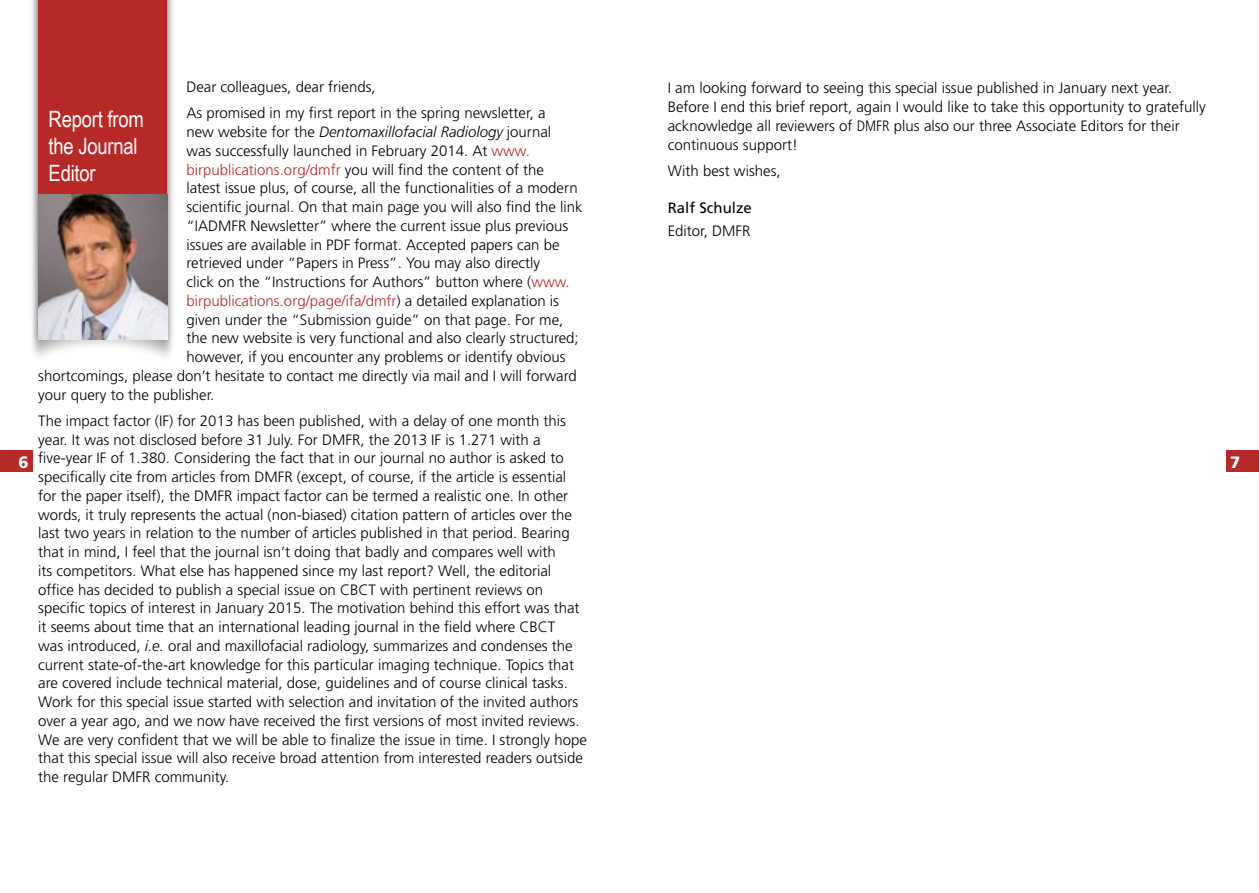
<style>
.page{position:relative;width:1259px;height:893px;background:#fff}
.page>*{position:absolute;margin:0;border:0;box-sizing:border-box;transform-origin:0 0}
.t1{font:22.5px/27px "Arial Narrow";letter-spacing:-.01em;color:#fff}
.t2{font:900 16.5px "Frutiger LT";color:#fff}
.t3{font:300 15px/18.8px "Frutiger LT";color:#000}
.t4{font:300 15px "Frutiger LT";color:#b62927}
.t5{font:italic 300 15px "Frutiger LT";color:#000}
.t6{font:15px "Frutiger LT";color:#000}
.s1{font-style:normal}
.s2{color:#b62927}
.s3{color:#000}
.s4{font-style:italic}
.s5{font-stretch:condensed}
</style>
<div class="page">
<div style="left:1226px;top:451px;width:33px;height:21px;background:#b62927"></div>
<div style="left:0;top:451px;width:33px;height:21px;background:#b62927"></div>
<img style="left:32px;top:0;width:141px;height:357px">
<div style="left:38px;top:0;width:129px;height:195px;background:#b62927"></div>
<img style="left:38px;top:195px;width:129px;height:145px">
<p class="t3" style="left:186px;top:74px;width:360px;line-height:26.2px">Dear colleagues, dear friends,<br>As promised in my first report in the spring newsletter, a</p>
<p class="t5" style="left:186px;top:123px;width:366px"><span class="s1">new website for the</span> Dentomaxillofacial Radiology <span class="s1">journal</span></p>
<p class="t3" style="left:186px;top:141px;width:345px">was successfully launched in February 2014. At <span class="s2">www.</span></p>
<p class="t3" style="left:186px;top:160px;width:359px"><span class="s2">birpublications.org/dmfr</span> you will find the content of the</p>
<p class="t3" style="left:186px;top:179px;width:393px">latest issue plus, of course, all the functionalities of a modern</p>
<p class="t3" style="left:186px;top:198px;width:398px">scientific journal. On that main page you will also find the link</p>
<p class="t3" style="left:186px;top:216px;width:383px">“IADMFR Newsletter” where the current issue plus previous</p>
<p class="t3" style="left:186px;top:235px;width:375px">issues are available in PDF format. Accepted papers can be</p>
<p class="t3" style="left:186px;top:254px;width:355px">retrieved under “Papers in Press”. You may also directly</p>
<p class="t3" style="left:186px;top:273px;width:385px">click on the “Instructions for Authors” button where (<span class="s2">www.</span></p>
<p class="t4" style="left:186px;top:292px;width:374px">birpublications.org/page/ifa/dmfr<span class="s3">) a detailed explanation is</span></p>
<p class="t3" style="left:186px;top:310px;width:378px">given under the “Submission guide” on that page. For me,</p>
<p class="t3" style="left:186px;top:329px;width:394px">the new website is very functional and also clearly structured;</p>
<p class="t3" style="left:186px;top:348px;width:381px">however, if you encounter any problems or identify obvious</p>
<p class="t3" style="left:38px;top:366px;width:540px">shortcomings, please don’t hesitate to contact me directly via mail and I will forward</p>
<p class="t3" style="left:38px;top:385px;width:178px">your query to the publisher.</p>
<p class="t3" style="left:38px;top:411px;width:550px">The impact factor (IF) for 2013 has been published, with a delay of one month this year. It was not disclosed before 31 July. For DMFR, the 2013 IF is 1.271 with a five-year IF of 1.380. Considering the fact that in our journal no author is asked to specifically cite from articles from DMFR (except, of course, if the article is essential for the paper itself), the DMFR impact factor can be termed a realistic one. In other words, it truly represents the actual (non-biased) citation pattern of articles over the last two years in relation to the number of articles published in that period. Bearing that in mind, I feel that the journal isn’t doing that badly and compares well with<br>its competitors. What else has happened since my last report? Well, the editorial office has decided to publish a special issue on CBCT with pertinent reviews on specific topics of interest in January 2015. The motivation behind this effort was that it seems about time that an international leading journal in the field where CBCT<br>was introduced, <span class="s4">i.e.</span> oral and maxillofacial radiology, summarizes and condenses the current state-of-the-art knowledge for this particular imaging technique. Topics that are covered include technical material, dose, guidelines and of course clinical tasks.<br>Work for this special issue started with selection and invitation of the invited authors over a year ago, and we now have received the first versions of most invited reviews.<br>We are very confident that we will be able to finalize the issue in time. I strongly hope that this special issue will also receive broad attention from interested readers outside the regular DMFR community.</p>
<p class="t3" style="left:668px;top:79px;width:539px">I am looking forward to seeing this special issue published in January next year.<br>Before I end this brief report, again I would like to take this opportunity to gratefully acknowledge all reviewers of <span class="s5">DMFR</span> plus also our three Associate Editors for their continuous support!</p>
<p class="t3" style="left:668px;top:162px;width:114px">With best wishes,</p>
<p class="t6" style="left:668px;top:199px;width:86px">Ralf Schulze</p>
<p class="t3" style="left:668px;top:221px;width:84px">Editor, DMFR</p>
<h1 class="t1" style="left:48px;top:97px;width:109px">the Secretary<br>General</h1>
<h1 class="t1" style="left:49px;top:104px;width:97px">Report from the Journal<br>Editor</h1>
<p class="t2" style="left:19px;top:452px;width:12px">6</p>
<p class="t2" style="left:1230px;top:452px;width:12px">7</p>
</div>
